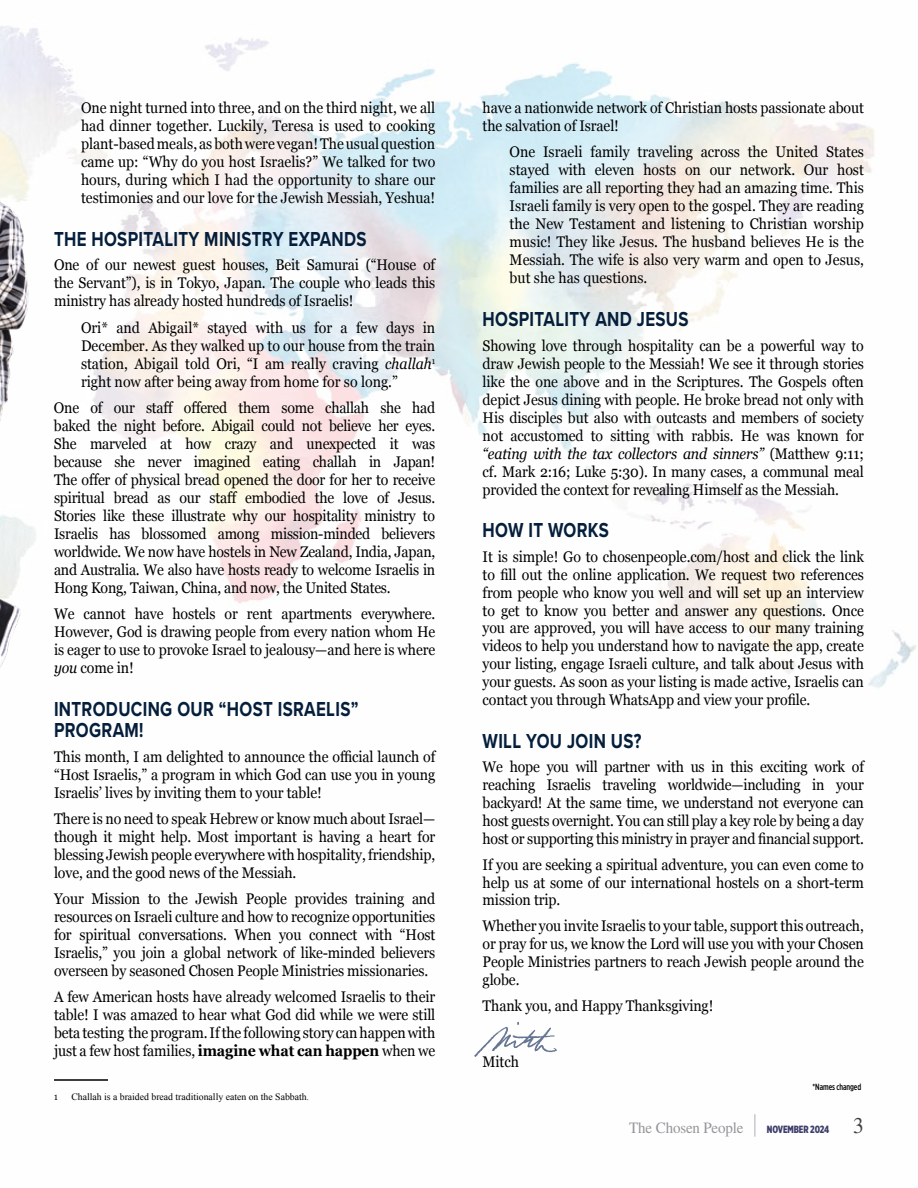
<style>
.page{position:relative;width:918px;height:1188px;background:#fff}
.page>*{position:absolute;margin:0;border:0;box-sizing:border-box;transform-origin:0 0}
.t1{font:700 21px/21px "Proxima Nova";letter-spacing:.02em;color:#041e3b;scale:.8 1}
.t2{font:15.75px "STIX General";letter-spacing:-.01em;color:#939598;scale:.95 1}
.t3{font:15.3px/18px "Georgia";letter-spacing:-.01em;color:#000;text-align:justify;scale:.92 1}
.t4{font:9.75px "Times New Roman";color:#000}
.t5{font:9.75px "Georgia";color:#000;scale:.87 1}
.t6{font:500 9px "Gotham X Narrow";letter-spacing:-.01em;color:#000;scale:.9 1}
.s1{font-style:italic}
.s2{font-weight:700}
.s3{font-weight:700;font-size:31.5px}
.s4{font-family:"Gotham X Narrow";font-weight:900;font-size:10.5px;color:#3f3f6c}
.s5{font-size:22.5px;color:#414042}
</style>
<div class="page">
<img style="left:0;top:26px;width:916px;height:662px">
<hr style="left:54px;top:1079px;width:54px;height:2px;background:#000">
<img style="left:0;top:65px;width:144px;height:623px">
<img style="left:474px;top:1021px;width:83px;height:36px">
<p class="t3" style="left:81px;top:98px;width:387px">One night turned into three, and on the third night, we all had dinner together. Luckily, Teresa is used to cooking plant-based meals, as both were vegan!The usual question came up: “Why do you host Israelis?” We talked for two hours, during which I had the opportunity to share our testimonies and our love for the Jewish Messiah, Yeshua!</p>
<h1 class="t1" style="left:54px;top:228px;width:392px">THE HOSPITALITY MINISTRY EXPANDS</h1>
<p class="t3" style="left:54px;top:255px;width:416px">One of our newest guest houses, Beit Samurai (“House of the Servant”), is in Tokyo, Japan. The couple who leads this ministry has already hosted hundreds of Israelis!</p>
<p class="t3" style="left:81px;top:318px;width:387px">Ori* and Abigail* stayed with us for a few days in December. As they walked up to our house from the train station, Abigail told Ori, “I am really craving <span class="s1">challah</span><sup>1 </sup>right now after being away from home for so long.”</p>
<p class="t3" style="left:54px;top:398px;width:416px">One of our staff offered them some challah she had baked the night before. Abigail could not believe her eyes.<br>She marveled at how crazy and unexpected it was because she never imagined eating challah in Japan!<br>The offer of physical bread opened the door for her to receive spiritual bread as our staff embodied the love of Jesus.<br>Stories like these illustrate why our hospitality ministry to Israelis has blossomed among mission-minded believers worldwide. We now have hostels in New Zealand, India, Japan, and Australia. We also have hosts ready to welcome Israelis in Hong Kong, Taiwan, China, and now, the United States.</p>
<p class="t3" style="left:54px;top:604px;width:416px">We cannot have hostels or rent apartments everywhere.<br>However, God is drawing people from every nation whom He is eager to use to provoke Israel to jealousy—and here is where <span class="s1">you</span> come in!</p>
<h1 class="t1" style="left:54px;top:698px;width:382px">INTRODUCING OUR “HOST ISRAELIS”<br>PROGRAM!</h1>
<p class="t3" style="left:54px;top:747px;width:416px">This month, I am delighted to announce the official launch of “Host Israelis,” a program in which God can use you in young Israelis’ lives by inviting them to your table!</p>
<p class="t3" style="left:54px;top:809px;width:416px">There is no need to speak Hebrew or know much about Israel— though it might help. Most important is having a heart for blessing Jewish people everywhere with hospitality, friendship, love, and the good news of the Messiah.</p>
<p class="t3" style="left:54px;top:889px;width:416px">Your Mission to the Jewish People provides training and resources on Israeli culture and how to recognize opportunities for spiritual conversations. When you connect with “Host Israelis,” you join a global network of like-minded believers overseen by seasoned Chosen People Ministries missionaries.</p>
<p class="t3" style="left:54px;top:988px;width:416px">A few American hosts have already welcomed Israelis to their table! I was amazed to hear what God did while we were still beta testing the program. If the following story can happen with just a few host families, <span class="s2">imagine what can happen</span> when we</p>
<p class="t5" style="left:54px;top:1090px;width:6px">1</p>
<p class="t4" style="left:71px;top:1090px;width:239px">Challah is a braided bread traditionally eaten on the Sabbath.</p>
<p class="t3" style="left:483px;top:98px;width:416px">have a nationwide network of Christian hosts passionate about the salvation of Israel!</p>
<p class="t3" style="left:510px;top:142px;width:387px">One Israeli family traveling across the United States stayed with eleven hosts on our network. Our host families are all reporting they had an amazing time. This Israeli family is very open to the gospel. They are reading the New Testament and listening to Christian worship music! They like Jesus. The husband believes He is the Messiah. The wife is also very warm and open to Jesus, but she has questions.</p>
<h1 class="t1" style="left:483px;top:308px;width:259px">HOSPITALITY AND JESUS</h1>
<p class="t3" style="left:483px;top:336px;width:416px">Showing love through hospitality can be a powerful way to draw Jewish people to the Messiah! We see it through stories like the one above and in the Scriptures. The Gospels often depict Jesus dining with people. He broke bread not only with His disciples but also with outcasts and members of society not accustomed to sitting with rabbis. He was known for <span class="s1">“eating with the tax collectors and sinners”</span> (Matthew 9:11; cf. Mark 2:16; Luke 5:30). In many cases, a communal meal provided the context for revealing Himself as the Messiah.</p>
<h1 class="t1" style="left:483px;top:519px;width:160px">HOW IT WORKS</h1>
<p class="t3" style="left:483px;top:547px;width:416px">It is simple! Go to chosenpeople.com/host and click the link to fill out the online application. We request two references from people who know you well and will set up an interview to get to know you better and answer any questions. Once you are approved, you will have access to our many training videos to help you understand how to navigate the app, create your listing, engage Israeli culture, and talk about Jesus with your guests. As soon as your listing is made active, Israelis can contact you through WhatsApp and view your profile.</p>
<h1 class="t1" style="left:483px;top:730px;width:200px">WILL YOU JOIN US?</h1>
<p class="t3" style="left:483px;top:757px;width:416px">We hope you will partner with us in this exciting work of reaching Israelis traveling worldwide—including in your backyard! At the same time, we understand not everyone can host guests overnight. You can still play a key role by being a day host or supporting this ministry in prayer and financial support.</p>
<p class="t3" style="left:483px;top:855px;width:416px">If you are seeking a spiritual adventure, you can even come to help us at some of our international hostels on a short-term mission trip.</p>
<p class="t3" style="left:483px;top:917px;width:416px">Whether you invite Israelis to your table, support this outreach, or pray for us, we know the Lord will use you with your Chosen People Ministries partners to reach Jewish people around the globe.</p>
<p class="t3" style="left:483px;top:996px;width:252px">Thank you, and Happy Thanksgiving!</p>
<p class="t3" style="left:483px;top:1052px;width:41px">Mitch</p>
<p class="t6" style="left:813px;top:1082px;width:56px">*Names changed</p>
<p class="t2" style="left:629px;top:1117px;width:249px">The Chosen People <span class="s3">|</span> <span class="s4">NOVEMBER 2024</span> <span class="s5">3</span></p>
</div>
